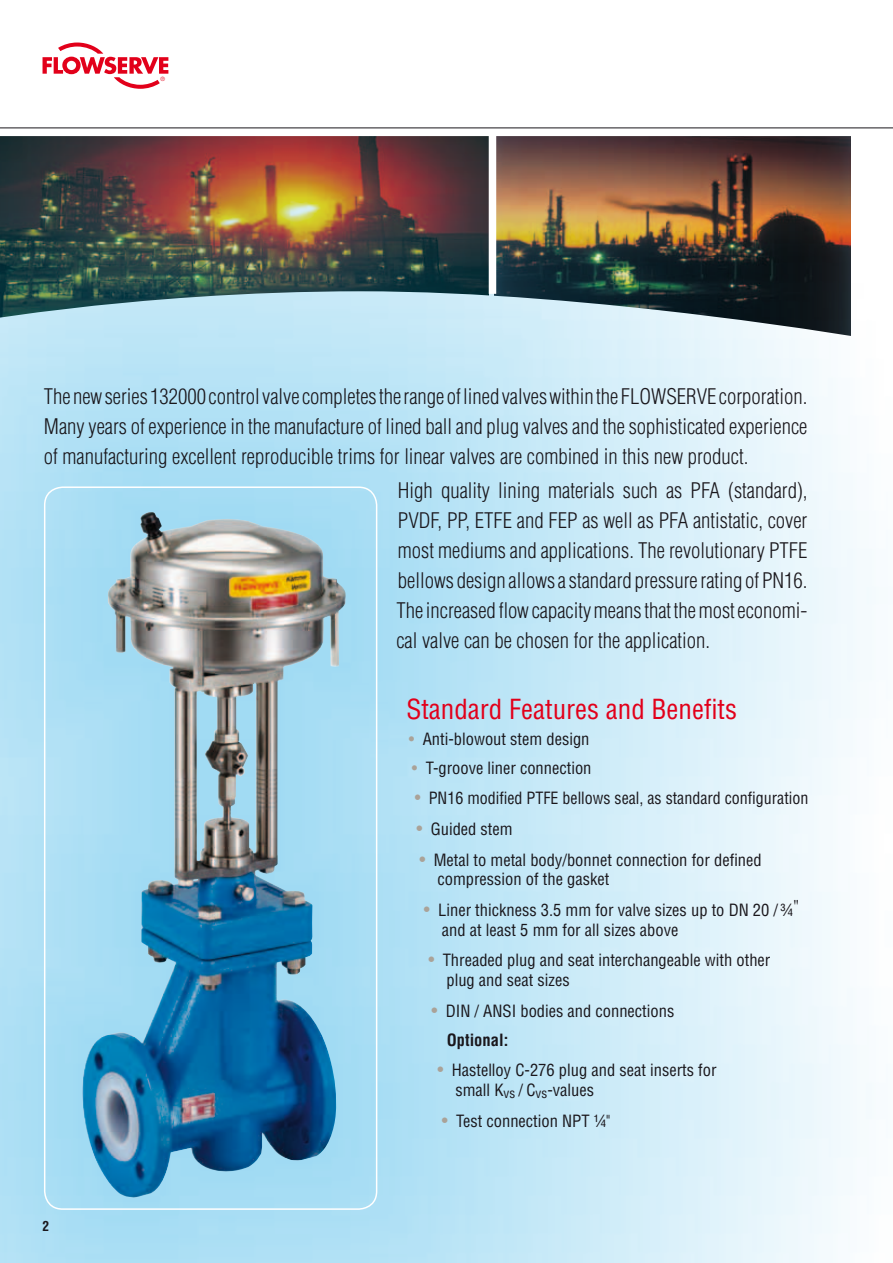
<style>
.page{position:relative;width:893px;height:1263px;background:#fff}
.page>*{position:absolute;margin:0;border:0;box-sizing:border-box;transform-origin:0 0}
.t1{font:condensed 27px "Helvetica";color:#e2001a}
.t2{font:300 condensed 21px/30px "Helvetica";color:#1a171c;text-align:justify}
.t3{font:condensed 16.5px/19.8px "Helvetica";color:#1a171c}
.t4{font:700 condensed 13.5px "Helvetica";color:#1a171c}
.t5{font:condensed 5.7px "Helvetica";color:#e2001a}
.s1{color:#aaa298}
.s2{font-size:18px;color:#aaa298}
.s3{font-weight:700}
</style>
<div class="page">
<div style="left:0;top:0;width:893px;height:1263px;background:#009ee0;opacity:.75"></div>
<img style="left:76px;top:512px;width:270px;height:686px">
<div style="left:44px;top:486px;width:333px;height:724px;border:2px solid #fff;border-radius:18px"></div>
<svg style="left:0;top:0;width:893px;height:136px"></svg>
<svg style="left:43px;top:43px;width:125px;height:46px"></svg>
<div style="left:489px;top:131px;width:7px;height:163px;background:#fff"></div>
<hr style="left:0;top:128px;width:893px;height:1px;background:#1a171c">
<p class="t5" style="left:161px;top:75px;width:6px">®</p>
<p class="t2" style="left:44px;top:381px;width:765px">The new series 132000 control valve completes the range of lined valves within the FLOWSERVE corporation.<br>Many years of experience in the manufacture of lined ball and plug valves and the sophisticated experience of manufacturing excellent reproducible trims for linear valves are combined in this new product.</p>
<p class="t2" style="left:396px;top:475px;width:413px">High quality lining materials such as PFA (standard), PVDF, PP, ETFE and FEP as well as PFA antistatic, cover most mediums and applications. The revolutionary PTFE bellows design allows a standard pressure rating of PN16.<br>The increased flow capacity means that the most economi&shy;cal valve can be chosen for the application.</p>
<p class="t4" style="left:43px;top:1218px;width:8px">2</p>
<p class="t1" style="left:406px;top:693px;width:332px">Standard Features and Benefits</p>
<p class="t3" style="left:409px;top:729px;width:182px"><span class="s1">•</span> Anti-blowout stem design</p>
<p class="t3" style="left:412px;top:757px;width:181px"><span class="s1">•</span> T-groove liner connection</p>
<p class="t3" style="left:415px;top:788px;width:395px"><span class="s2">•</span> PN16 modified PTFE bellows seal, as standard configuration</p>
<p class="t3" style="left:416px;top:819px;width:98px"><span class="s2">•</span> Guided stem</p>
<p class="t3" style="left:437px;top:849px;width:326px;text-indent:-18px"><span class="s2">•</span> Metal to metal body/bonnet connection for defined compression of the gasket</p>
<p class="t3" style="left:442px;top:900px;width:359px;text-indent:-18px"><span class="s2">•</span> Liner thickness 3.5 mm for valve sizes up to DN 20 /¾<sup>" </sup>and at least 5 mm for all sizes above</p>
<p class="t3" style="left:446px;top:950px;width:325px;text-indent:-18px"><span class="s2">•</span> Threaded plug and seat interchangeable with other plug and seat sizes</p>
<p class="t3" style="left:447px;top:996px;width:229px;line-height:28.8px;text-indent:-15px"><span class="s2">•</span> DIN / ANSI bodies and connections<br><span class="s3">Optional:</span></p>
<p class="t3" style="left:455px;top:1060px;width:263px;text-indent:-18px"><span class="s2">•</span> Hastelloy C-276 plug and seat inserts for small K<sub>vs</sub> / C<sub>vs</sub>-values</p>
<p class="t3" style="left:442px;top:1110px;width:170px"><span class="s2">•</span> Test connection NPT ¼"</p>
</div>
